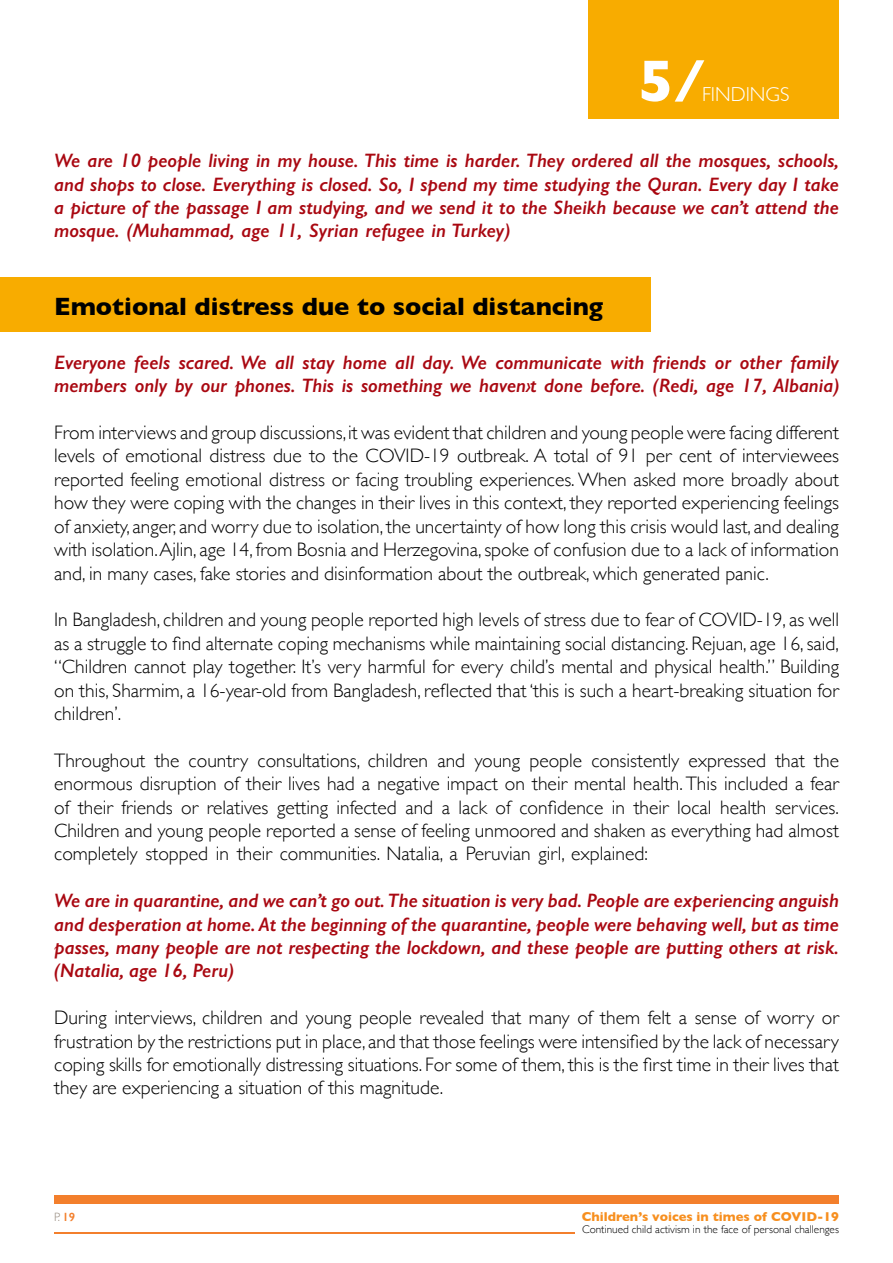
<style>
.page{position:relative;width:893px;height:1263px;background:#fff}
.page>*{position:absolute;margin:0;border:0;box-sizing:border-box;transform-origin:0 0}
.t1{font:700 59.55px "Gill Sans";color:#fff}
.t2{font:700 25.5px "Gill Sans";color:#000}
.t3{font:300 20.25px "Gill Sans";color:#fff}
.t4{font:300 19.5px/23.4px "Gill Sans";color:#000;text-align:justify}
.t5{font:italic 600 19.5px/23.4px "Gill Sans";color:#a90811;text-align:justify}
.t6{font:700 13.05px "Gill Sans";color:#f78f1f}
.t7{font:300 12px "Gill Sans";color:#968a7e}
.t8{font:300 11.25px "Gill Sans";color:#000}
.s1{font-weight:600;color:#f37f2c}
</style>
<div class="page">
<div style="left:54px;top:1195px;width:785px;height:9px;background:#f37f2c"></div>
<hr style="left:54px;top:1232px;width:520px;height:1px;background:#f37f2c">
<div style="left:0;top:277px;width:651px;height:55px;background:#f8ac00"></div>
<div style="left:589px;top:0;width:250px;height:118px;background:#f8ac00"></div>
<h1 class="t1" style="left:638px;top:34px;width:68px">5/</h1>
<p class="t3" style="left:702px;top:78px;width:89px">FINDINGS</p>
<p class="t5" style="left:54px;top:149px;width:786px">We are 10 people living in my house. This time is harder. They ordered all the mosques, schools, and shops to close. Everything is closed. So, I spend my time studying the Quran. Every day I take a picture of the passage I am studying, and we send it to the Sheikh because we can’t attend the mosque. (Muhammad, age 11, Syrian refugee in Turkey)</p>
<h2 class="t2" style="left:54px;top:286px;width:551px">Emotional distress due to social distancing</h2>
<p class="t5" style="left:54px;top:350px;width:786px">Everyone feels scared. We all stay home all day. We communicate with friends or other family members only by our phones. This is something we haven›t done before. (Redi, age 17, Albania)</p>
<p class="t4" style="left:54px;top:420px;width:786px">From interviews and group discussions, it was evident that children and young people were facing different levels of emotional distress due to the COVID-19 outbreak. A total of 91 per cent of interviewees reported feeling emotional distress or facing troubling experiences. When asked more broadly about how they were coping with the changes in their lives in this context, they reported experiencing feelings of anxiety, anger, and worry due to isolation, the uncertainty of how long this crisis would last, and dealing with isolation. Ajlin, age 14, from Bosnia and Herzegovina, spoke of confusion due to a lack of information and, in many cases, fake stories and disinformation about the outbreak, which generated panic.</p>
<p class="t4" style="left:54px;top:607px;width:786px">In Bangladesh, children and young people reported high levels of stress due to fear of COVID-19, as well as a struggle to find alternate coping mechanisms while maintaining social distancing. Rejuan, age 16, said, “Children cannot play together. It’s very harmful for every child’s mental and physical health.” Building on this, Sharmim, a 16-year-old from Bangladesh, reflected that ‘this is such a heart-breaking situation for children’.</p>
<p class="t4" style="left:54px;top:748px;width:786px">Throughout the country consultations, children and young people consistently expressed that the enormous disruption of their lives had a negative impact on their mental health. This included a fear of their friends or relatives getting infected and a lack of confidence in their local health services.<br>Children and young people reported a sense of feeling unmoored and shaken as everything had almost completely stopped in their communities. Natalia, a Peruvian girl, explained:</p>
<p class="t5" style="left:54px;top:889px;width:786px">We are in quarantine, and we can’t go out. The situation is very bad. People are experiencing anguish and desperation at home. At the beginning of the quarantine, people were behaving well, but as time passes, many people are not respecting the lockdown, and these people are putting others at risk. (Natalia, age 16, Peru)</p>
<p class="t4" style="left:54px;top:1005px;width:786px">During interviews, children and young people revealed that many of them felt a sense of worry or frustration by the restrictions put in place, and that those feelings were intensified by the lack of necessary coping skills for emotionally distressing situations. For some of them, this is the first time in their lives that they are experiencing a situation of this magnitude.</p>
<p class="t7" style="left:54px;top:1207px;width:23px">P. <span class="s1">19</span></p>
<p class="t6" style="left:582px;top:1206px;width:259px">Children’s voices in times of COVID-19</p>
<p class="t8" style="left:582px;top:1221px;width:258px">Continued child activism in the face of personal challenges</p>
</div>
